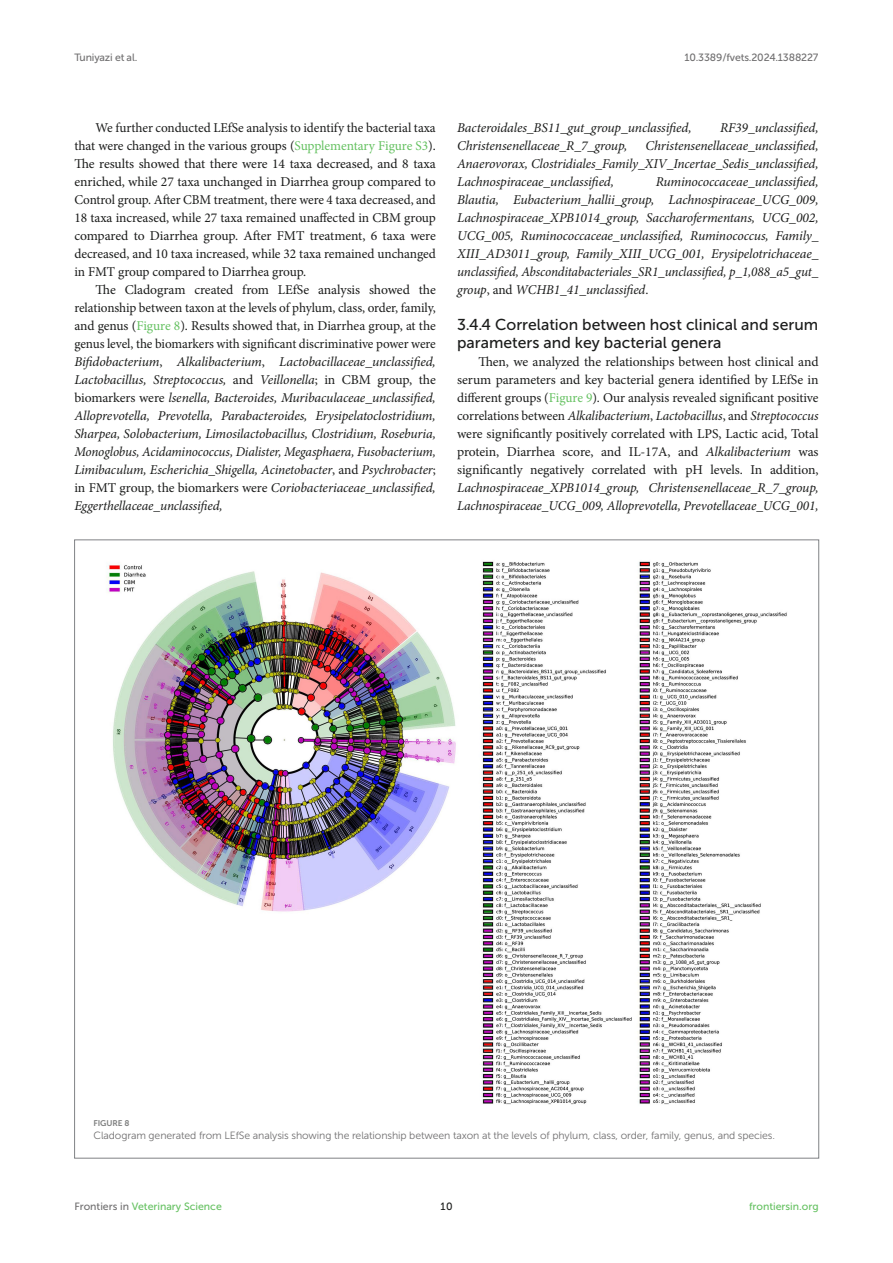
<style>
.page{position:relative;width:893px;height:1263px;background:#fff}
.page>*{position:absolute;margin:0;border:0;box-sizing:border-box;transform-origin:0 0}
.HEAD_3{font:15.75px/18px "Museo Sans 500";color:#1b1c1b}
.TEXT{font:italic 13.5px/18px "Minion Pro";letter-spacing:-.01em;color:#1b1c1b;text-align:justify}
.TEXT_FLUSH{font:13.5px/18px "Minion Pro";letter-spacing:-.01em;color:#1b1c1b;text-align:justify}
.TEXT-2{font:13.5px/18px "Minion Pro";letter-spacing:-.01em;color:#1b1c1b;text-align:justify}
.FIG_LEG{font:10.5px "Museo Sans 300";letter-spacing:-.01em;color:#706f70}
.t1{font:10.5px "Museo Sans 500";color:#65c161}
.t2{font:10.5px "Museo Sans 500";letter-spacing:-.015em;color:#706f70}
.t3{font:10.5px "Museo Sans 500";color:#1b1c1b}
.FIG_HD{font:8.25px "Museo Sans 700";letter-spacing:-.01em;color:#7e7f7f}
.s1{color:#65c161}
.s2{font-style:normal}
.s3{font-style:normal;color:#65c161}
.s4{font-style:italic}
.s5{color:#706f70}
</style>
<div class="page">
<img style="left:107px;top:561px;width:680px;height:544px">
<p class="t2" style="left:74px;top:51px;width:64px">Tuniyazi et al.</p>
<p class="t2" style="left:684px;top:51px;width:136px">10.3389/fvets.2024.1388227</p>
<p class="TEXT-2" style="left:74px;top:119px;width:363px;text-indent:21px">We further conducted LEfSe analysis to identify the bacterial taxa that were changed in the various groups (<span class="s1">Supplementary Figure S3</span>).<br>The results showed that there were 14 taxa decreased, and 8 taxa enriched, while 27 taxa unchanged in Diarrhea group compared to Control group. After CBM treatment, there were 4 taxa decreased, and 18 taxa increased, while 27 taxa remained unaffected in CBM group compared to Diarrhea group. After FMT treatment, 6 taxa were decreased, and 10 taxa increased, while 32 taxa remained unchanged in FMT group compared to Diarrhea group.</p>
<p class="TEXT" style="left:74px;top:281px;width:363px;text-indent:21px"><span class="s2">The Cladogram created from LEfSe analysis showed the relationship between taxon at the levels of phylum, class, order, family, and genus (</span><span class="s3">Figure 8</span><span class="s2">). Results showed that, in Diarrhea group, at the genus level, the biomarkers with significant discriminative power were </span>Bifidobacterium<span class="s2">,</span> Alkalibacterium<span class="s2">,</span> Lactobacillaceae_unclassified, Lactobacillus, Streptococcus, <span class="s2">and</span> Veillonella<span class="s2">; in CBM group, the biomarkers were</span> lsenella, Bacteroides, Muribaculaceae_unclassified, Alloprevotella, Prevotella, Parabacteroides, Erysipelatoclostridium, Sharpea, Solobacterium, Limosilactobacillus, Clostridium, Roseburia, Monoglobus, Acidaminococcus, Dialister, Megasphaera, Fusobacterium, Limibaculum, Escherichia_Shigella, Acinetobacter<span class="s2">, and</span> Psychrobacter<span class="s2">; in FMT group, the biomarkers were</span> Coriobacteriaceae_unclassified, Eggerthellaceae_unclassified,</p>
<p class="TEXT" style="left:457px;top:119px;width:236px">Bacteroidales_BS11_gut_group_unclassified,</p>
<p class="TEXT" style="left:720px;top:119px;width:100px">RF39_unclassified,</p>
<p class="TEXT" style="left:457px;top:137px;width:172px">Christensenellaceae_R_7_group,</p>
<p class="TEXT" style="left:457px;top:137px;width:363px;text-indent:189px">Christensenellaceae_unclassified, Anaerovorax, Clostridiales_Family_XIV_Incertae_Sedis_unclassified, Lachnospiraceae_unclassified,</p>
<p class="TEXT" style="left:457px;top:173px;width:363px;text-indent:199px">Ruminococcaceae_unclassified, Blautia, Eubacterium_hallii_group, Lachnospiraceae_UCG_009, Lachnospiraceae_XPB1014_group, Saccharofermentans, UCG_002, UCG_005, Ruminococcaceae_unclassified, Ruminococcus, Family_ XIII_AD3011_group, Family_XIII_UCG_001, Erysipelotrichaceae_ unclassified, Absconditabacteriales_SR1_unclassified, p_1,088_a5_gut_ group<span class="s2">, and</span> WCHB1_41_unclassified<span class="s2">.</span></p>
<p class="HEAD_3" style="left:457px;top:316px;width:363px">3.4.4 Correlation between host clinical and serum parameters and key bacterial genera</p>
<p class="TEXT_FLUSH" style="left:457px;top:353px;width:363px;text-indent:21px">Then, we analyzed the relationships between host clinical and serum parameters and key bacterial genera identified by LEfSe in different groups (<span class="s1">Figure 9</span>). Our analysis revealed significant positive correlations between <span class="s4">Alkalibacterium</span>, <span class="s4">Lactobacillus</span>, and <span class="s4">Streptococcus </span>were significantly positively correlated with LPS, Lactic acid, Total protein, Diarrhea score, and IL-17A, and <span class="s4">Alkalibacterium</span> was significantly negatively correlated with pH levels. In addition, <span class="s4">Lachnospiraceae_XPB1014_group, Christensenellaceae_R_7_group, Lachnospiraceae_UCG_009, Alloprevotella, Prevotellaceae_UCG_001,</span></p>
<p class="FIG_HD" style="left:94px;top:1118px;width:37px">FIGURE 8</p>
<p class="FIG_LEG" style="left:94px;top:1130px;width:683px">Cladogram generated from LEfSe analysis showing the relationship between taxon at the levels of phylum, class, order, family, genus, and species.</p>
<p class="t1" style="left:74px;top:1200px;width:149px"><span class="s5">Frontiers in</span> Veterinary Science</p>
<p class="t3" style="left:440px;top:1200px;width:14px">10</p>
<p class="t1" style="left:749px;top:1200px;width:71px">frontiersin.org</p>
</div>
